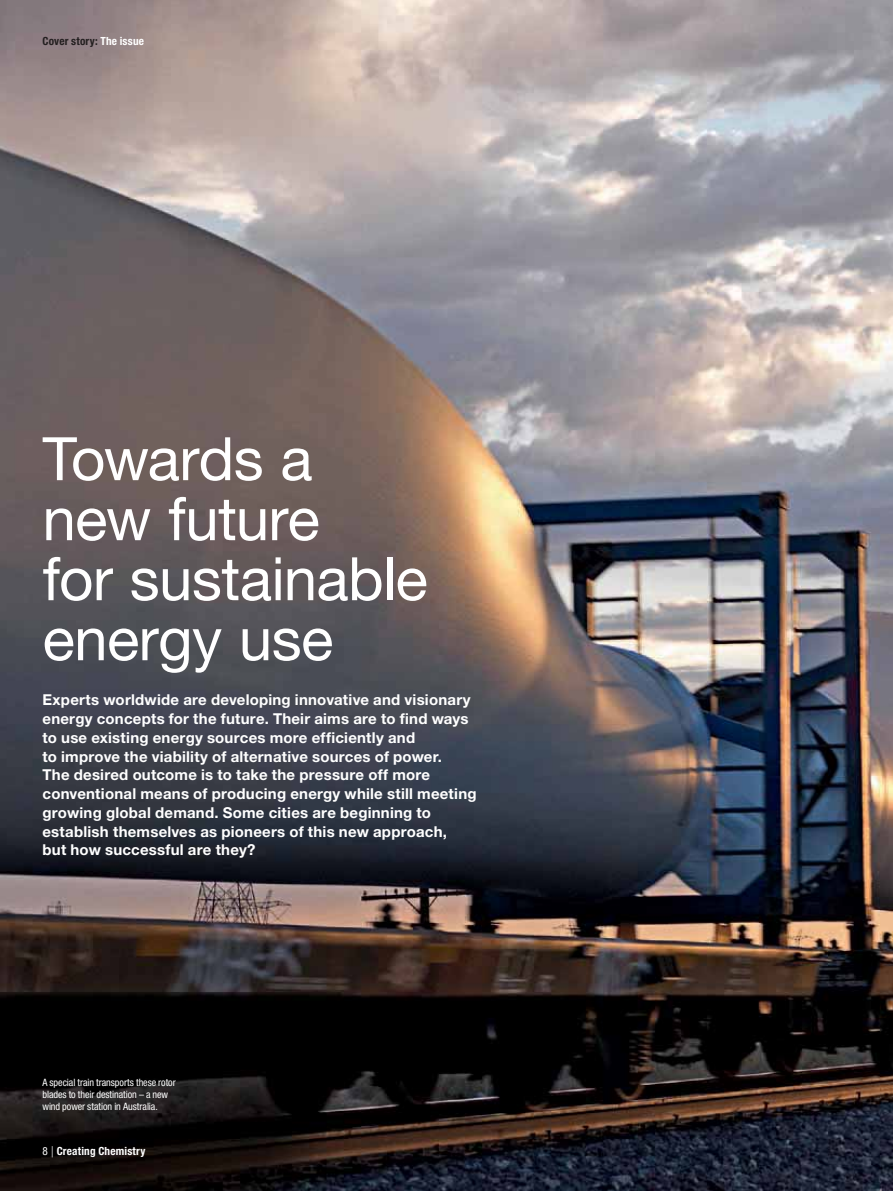
<style>
.page{position:relative;width:893px;height:1191px;background:#fff}
.page>*{position:absolute;margin:0;border:0;box-sizing:border-box;transform-origin:0 0}
.t1{font:60px/60px "Helvetica Neue LT Std";letter-spacing:-.01em;color:#fff}
.t2{font:700 15px/18.8px "Helvetica Neue LT Std";letter-spacing:.015em;color:#fff}
.t3{font:700 condensed 11.25px "Helvetica Neue LT Std";letter-spacing:.015em;color:#fff}
.t4{font:700 condensed 11.25px "Helvetica Neue LT Std";letter-spacing:.015em;color:#231f20}
.t5{font:condensed 10.2px/12px "Helvetica Neue LT Std";letter-spacing:-.005em;color:#fff}
.s1{color:#fff}
.s2{font-weight:400}
.s3{font-weight:300;font-stretch:normal}
</style>
<div class="page">
<img style="left:0;top:0;width:893px;height:1190px">
<p class="t4" style="left:43px;top:37px;width:103px">Cover story: <span class="s1">The issue</span></p>
<h1 class="t1" style="left:43px;top:436px;width:387px">Towards a new future<br>for sustainable energy use</h1>
<p class="t2" style="left:43px;top:692px;width:436px">Experts worldwide are developing innovative and visionary energy concepts for the future. Their aims are to find ways to use existing energy sources more efficiently and<br>to improve the viability of alternative sources of power.<br>The desired outcome is to take the pressure off more conventional means of producing energy while still meeting growing global demand. Some cities are beginning to establish themselves as pioneers of this new approach,<br>but how successful are they?</p>
<p class="t5" style="left:43px;top:1078px;width:135px">A special train transports these rotor blades to their destination – a new wind power station in Australia.</p>
<p class="t3" style="left:43px;top:1147px;width:104px"><span class="s2">8</span> <span class="s3">|</span> Creating Chemistry</p>
</div>
